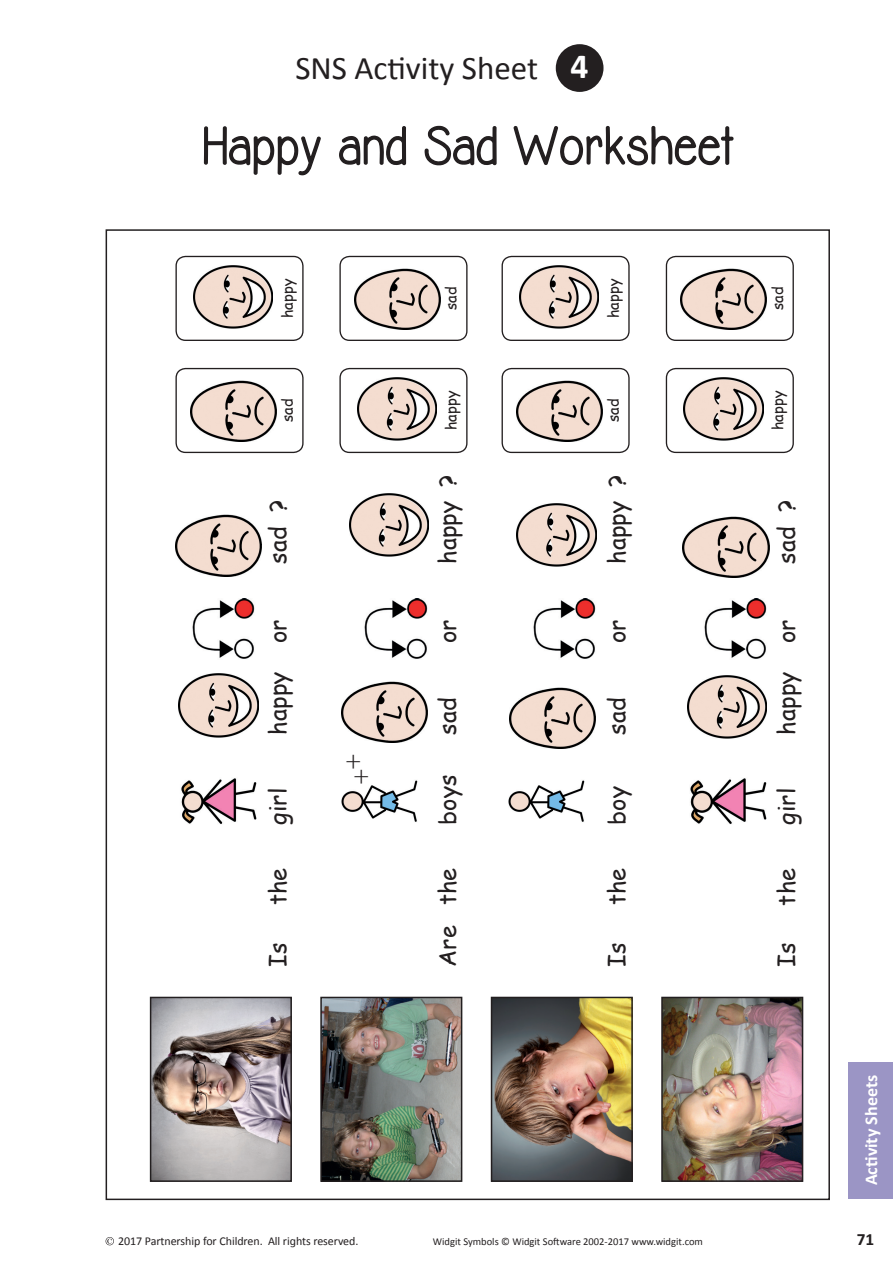
<style>
.page{position:relative;width:893px;height:1263px;background:#fff}
.page>*{position:absolute;margin:0;border:0;box-sizing:border-box;transform-origin:0 0}
.t1{font:52.5px "Alexis Marie";letter-spacing:.03em;color:#231f20}
.t2{font:700 35.55px "Calibri";color:#fff}
.t3{font:33px "Calibri";color:#231f20}
.t4{font:26.1px "Times New Roman";color:#231f20}
.t5{font:23.4px "Comic Sans MS";color:#231f20}
.t6{font:700 18px "Calibri";color:#fff}
.t7{font:700 17.25px "Calibri";color:#231f20}
.t8{font:14.7px "Comic Sans MS";color:#231f20}
.t9{font:12px "Calibri";letter-spacing:-.005em;color:#231f20}
.t10{font:10.5px "Calibri";color:#231f20}
</style>
<div class="page">
<svg style="left:106px;top:1237px;width:8px;height:8px"></svg>
<div style="left:847px;top:1062px;width:45px;height:136px;background:#9b95c5"></div>
<div style="left:555px;top:44px;width:48px;height:48px;background:#231f20;border-radius:50%"></div>
<svg style="left:203px;top:126px;width:117px;height:105px"></svg>
<svg style="left:338px;top:126px;width:69px;height:105px"></svg>
<svg style="left:423px;top:125px;width:75px;height:106px"></svg>
<svg style="left:513px;top:125px;width:221px;height:41px"></svg>
<div style="left:175px;top:256px;width:128px;height:85px;border:1px solid #231f20;border-radius:9px"></div>
<img style="left:193px;top:265px;width:80px;height:63px">
<div style="left:175px;top:368px;width:128px;height:85px;border:1px solid #231f20;border-radius:9px"></div>
<img style="left:190px;top:380px;width:86px;height:62px">
<div style="left:339px;top:368px;width:128px;height:85px;border:1px solid #231f20;border-radius:9px"></div>
<img style="left:357px;top:377px;width:79px;height:63px">
<div style="left:339px;top:256px;width:128px;height:85px;border:1px solid #231f20;border-radius:9px"></div>
<img style="left:354px;top:268px;width:86px;height:62px">
<div style="left:501px;top:256px;width:128px;height:85px;border:1px solid #231f20;border-radius:9px"></div>
<div style="left:501px;top:368px;width:128px;height:85px;border:1px solid #231f20;border-radius:9px"></div>
<img style="left:516px;top:380px;width:86px;height:62px">
<div style="left:665px;top:256px;width:128px;height:85px;border:1px solid #231f20;border-radius:9px"></div>
<img style="left:680px;top:268px;width:86px;height:62px">
<div style="left:665px;top:368px;width:128px;height:85px;border:1px solid #231f20;border-radius:9px"></div>
<img style="left:683px;top:377px;width:80px;height:63px">
<img style="left:519px;top:265px;width:79px;height:63px">
<img style="left:175px;top:515px;width:86px;height:61px">
<img style="left:349px;top:493px;width:79px;height:63px">
<img style="left:517px;top:503px;width:79px;height:63px">
<img style="left:687px;top:675px;width:79px;height:63px">
<img style="left:179px;top:674px;width:79px;height:63px">
<img style="left:341px;top:681px;width:87px;height:62px">
<img style="left:509px;top:687px;width:86px;height:61px">
<img style="left:682px;top:516px;width:86px;height:61px">
<img style="left:341px;top:780px;width:77px;height:42px">
<img style="left:690px;top:778px;width:77px;height:46px">
<img style="left:192px;top:599px;width:63px;height:60px">
<img style="left:364px;top:599px;width:64px;height:60px">
<img style="left:533px;top:599px;width:63px;height:60px">
<img style="left:704px;top:599px;width:63px;height:60px">
<img style="left:153px;top:999px;width:136px;height:179px">
<div style="left:150px;top:996px;width:142px;height:185px;border:2px solid #231f20"></div>
<img style="left:323px;top:999px;width:136px;height:179px">
<div style="left:320px;top:996px;width:142px;height:185px;border:2px solid #231f20"></div>
<img style="left:493px;top:999px;width:136px;height:179px">
<div style="left:490px;top:996px;width:142px;height:185px;border:2px solid #231f20"></div>
<img style="left:664px;top:999px;width:136px;height:179px">
<div style="left:661px;top:996px;width:142px;height:185px;border:2px solid #231f20"></div>
<img style="left:508px;top:780px;width:77px;height:42px">
<img style="left:181px;top:778px;width:76px;height:46px">
<h3 class="t3" style="left:295px;top:47px;width:244px">SNS Activity Sheet</h3>
<h2 class="t2" style="left:570px;top:43px;width:19px">4</h2>
<h1 class="t1" style="left:200px;top:119px;width:535px">Happy and Sad Worksheet</h1>
<p class="t8" style="left:276px;top:318px;width:41px;rotate:-90deg">happy</p>
<p class="t8" style="left:440px;top:310px;width:25px;rotate:-90deg">sad</p>
<p class="t8" style="left:602px;top:318px;width:41px;rotate:-90deg">happy</p>
<p class="t8" style="left:276px;top:422px;width:25px;rotate:-90deg">sad</p>
<p class="t8" style="left:440px;top:430px;width:41px;rotate:-90deg">happy</p>
<p class="t5" style="left:260px;top:563px;width:65px;rotate:-90deg">sad ?</p>
<p class="t5" style="left:260px;top:734px;width:116px;rotate:-90deg">happy or</p>
<p class="t5" style="left:260px;top:824px;width:38px;rotate:-90deg">girl</p>
<p class="t5" style="left:260px;top:905px;width:39px;rotate:-90deg">the</p>
<p class="t5" style="left:260px;top:966px;width:26px;rotate:-90deg">Is</p>
<p class="t4" style="left:340px;top:784px;width:31px;rotate:-90deg">++</p>
<p class="t5" style="left:430px;top:563px;width:91px;rotate:-90deg">happy ?</p>
<p class="t5" style="left:430px;top:643px;width:25px;rotate:-90deg">or</p>
<p class="t5" style="left:430px;top:734px;width:39px;rotate:-90deg">sad</p>
<p class="t5" style="left:430px;top:824px;width:51px;rotate:-90deg">boys</p>
<p class="t5" style="left:430px;top:966px;width:100px;rotate:-90deg">Are the</p>
<p class="t8" style="left:602px;top:422px;width:25px;rotate:-90deg">sad</p>
<p class="t5" style="left:599px;top:563px;width:91px;rotate:-90deg">happy ?</p>
<p class="t5" style="left:599px;top:643px;width:25px;rotate:-90deg">or</p>
<p class="t5" style="left:599px;top:734px;width:39px;rotate:-90deg">sad</p>
<p class="t5" style="left:599px;top:824px;width:40px;rotate:-90deg">boy</p>
<p class="t5" style="left:599px;top:905px;width:39px;rotate:-90deg">the</p>
<p class="t5" style="left:599px;top:966px;width:26px;rotate:-90deg">Is</p>
<p class="t8" style="left:766px;top:310px;width:25px;rotate:-90deg">sad</p>
<p class="t8" style="left:766px;top:430px;width:41px;rotate:-90deg">happy</p>
<p class="t5" style="left:769px;top:564px;width:65px;rotate:-90deg">sad ?</p>
<p class="t5" style="left:769px;top:734px;width:116px;rotate:-90deg">happy or</p>
<p class="t5" style="left:769px;top:824px;width:38px;rotate:-90deg">girl</p>
<p class="t5" style="left:769px;top:905px;width:39px;rotate:-90deg">the</p>
<p class="t5" style="left:769px;top:966px;width:26px;rotate:-90deg">Is</p>
<p class="t6" style="left:859px;top:1185px;width:112px;rotate:-90deg">Activity Sheets</p>
<p class="t9" style="left:118px;top:1233px;width:242px">2017 Partnership for Children. All rights reserved.</p>
<p class="t7" style="left:856px;top:1228px;width:19px">71</p>
<p class="t10" style="left:433px;top:1234px;width:271px">Widgit Symbols © Widgit Software 2002-2017 www.widgit.com</p>
</div>
